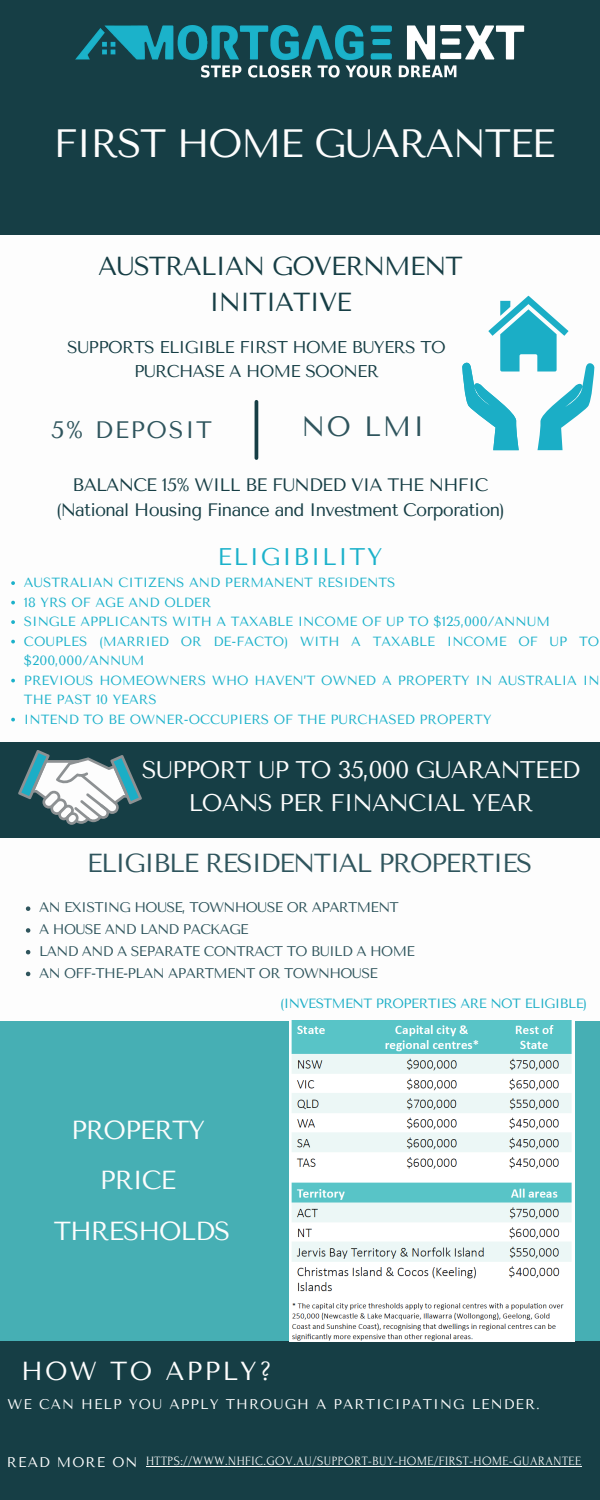
<style>
.page{position:relative;width:600px;height:1500px;background:#163e45}
.page>*{position:absolute;margin:0;border:0;box-sizing:border-box;transform-origin:0 0}
.t1{font:39.4px "Tenor Sans";letter-spacing:-.04em;color:#fdfdfd}
.t2{font:27.9px "Tenor Sans";color:#2f555d}
.t3{font:26px/36px "Tenor Sans";letter-spacing:-.04em;color:#163e45;text-align:center}
.t4{font:26px "Tenor Sans";letter-spacing:-.055em;color:#2f555d}
.t5{font:26px "Tenor Sans";letter-spacing:-.04em;color:#fdfdfd}
.t6{font:26px "Tenor Sans";letter-spacing:.08em;color:#fdfdfd}
.t7{font:24px/33px "Tenor Sans";letter-spacing:-.04em;color:#fdfdfd;text-align:center}
.t8{font:24px "Tenor Sans";letter-spacing:.065em;color:#1bb1ca}
.t9{font:23.8px "Tenor Sans";letter-spacing:.065em;color:#2f555d}
.t10{font:18px "Tenor Sans";letter-spacing:-.04em;color:#163e45}
.t11{font:17px "Tenor Sans";letter-spacing:-.04em;color:#163e45}
.t12{font:14px "Tenor Sans";letter-spacing:-.045em;color:#2f555d}
.t13{font:14px "Tenor Sans";letter-spacing:.08em;color:#fdfdfd}
.t14{font:13.3px "Tenor Sans";letter-spacing:-.04em;color:#1baec6}
.t15{font:13.2px/19.5px "Tenor Sans";color:#1bb1ca}
.t16{font:12.7px "Forum";letter-spacing:.04em;color:#fdfdfd}
</style>
<div class="page">
<div style="left:0;top:235px;width:600px;height:294px;background:#fdfdfd"></div>
<div style="left:0;top:523px;width:600px;height:218px;background:#fdfdfd"></div>
<div style="left:0;top:839px;width:600px;height:182px;background:#fdfdfd"></div>
<div style="left:0;top:1021px;width:600px;height:319px;background:#46afb4"></div>
<svg style="left:18px;top:750px;width:124px;height:75px"></svg>
<hr style="left:255px;top:402px;width:3px;height:56px;background:#163e45">
<svg style="left:462px;top:296px;width:133px;height:154px"></svg>
<img style="left:75px;top:25px;width:450px;height:53px">
<img style="left:289px;top:1021px;width:285px;height:320px">
<svg style="left:11px;top:581px;width:4px;height:4px"></svg>
<svg style="left:11px;top:601px;width:4px;height:3px"></svg>
<svg style="left:11px;top:620px;width:4px;height:4px"></svg>
<svg style="left:11px;top:640px;width:4px;height:3px"></svg>
<svg style="left:11px;top:679px;width:4px;height:3px"></svg>
<svg style="left:11px;top:718px;width:4px;height:3px"></svg>
<svg style="left:26px;top:906px;width:4px;height:5px"></svg>
<svg style="left:26px;top:928px;width:4px;height:5px"></svg>
<svg style="left:26px;top:950px;width:4px;height:4px"></svg>
<svg style="left:26px;top:972px;width:4px;height:4px"></svg>
<hr style="left:146px;top:1466px;width:436px;height:1px;background:#fdfdfd">
<p class="t1" style="left:54px;top:121px;width:503px">FIRST HOME GUARANTEE</p>
<p class="t3" style="left:98px;top:249px;width:366px">AUSTRALIAN GOVERNMENT<br>INITIATIVE</p>
<p class="t11" style="left:67px;top:338px;width:380px">SUPPORTS ELIGIBLE FIRST HOME BUYERS TO</p>
<p class="t11" style="left:134px;top:361px;width:246px">PURCHASE A HOME SOONER</p>
<p class="t9" style="left:51px;top:416px;width:163px">5% DEPOSIT</p>
<p class="t2" style="left:301px;top:410px;width:125px">NO LMI</p>
<p class="t10" style="left:73px;top:474px;width:417px">BALANCE 15% WILL BE FUNDED VIA THE NHFIC</p>
<p class="t10" style="left:56px;top:499px;width:450px">(National Housing Finance and Investment Corporation)</p>
<p class="t8" style="left:218px;top:543px;width:166px">ELIGIBILITY</p>
<p class="t15" style="left:24px;top:573px;width:373px">AUSTRALIAN CITIZENS AND PERMANENT RESIDENTS</p>
<p class="t15" style="left:24px;top:593px;width:189px">18 YRS OF AGE AND OLDER</p>
<p class="t15" style="left:24px;top:612px;width:527px">SINGLE APPLICANTS WITH A TAXABLE INCOME OF UP TO $125,000/ANNUM</p>
<p class="t15" style="left:24px;top:632px;width:577px">COUPLES (MARRIED OR DE-FACTO) WITH A TAXABLE INCOME OF UP TO $200,000/ANNUM</p>
<p class="t15" style="left:24px;top:671px;width:577px">PREVIOUS HOMEOWNERS WHO HAVEN’T OWNED A PROPERTY IN AUSTRALIA IN<br>THE PAST 10 YEARS</p>
<p class="t15" style="left:24px;top:710px;width:469px">INTEND TO BE OWNER-OCCUPIERS OF THE PURCHASED PROPERTY</p>
<p class="t7" style="left:142px;top:753px;width:440px">SUPPORT UP TO 35,000 GUARANTEED<br>LOANS PER FINANCIAL YEAR</p>
<p class="t4" style="left:87px;top:848px;width:447px">ELIGIBLE RESIDENTIAL PROPERTIES</p>
<p class="t12" style="left:39px;top:900px;width:361px">AN EXISTING HOUSE, TOWNHOUSE OR APARTMENT</p>
<p class="t12" style="left:39px;top:921px;width:211px">A HOUSE AND LAND PACKAGE</p>
<p class="t12" style="left:39px;top:943px;width:377px">LAND AND A SEPARATE CONTRACT TO BUILD A HOME</p>
<p class="t12" style="left:39px;top:965px;width:340px">AN OFF-THE-PLAN APARTMENT OR TOWNHOUSE</p>
<p class="t14" style="left:280px;top:996px;width:308px">(INVESTMENT PROPERTIES ARE NOT ELIGIBLE)</p>
<p class="t5" style="left:71px;top:1115px;width:135px">PROPERTY</p>
<p class="t5" style="left:100px;top:1165px;width:78px">PRICE</p>
<p class="t5" style="left:54px;top:1216px;width:178px">THRESHOLDS</p>
<p class="t6" style="left:21px;top:1356px;width:253px">HOW TO APPLY?</p>
<p class="t13" style="left:8px;top:1396px;width:534px">WE CAN HELP YOU APPLY THROUGH A PARTICIPATING LENDER.</p>
<p class="t13" style="left:7px;top:1454px;width:132px">READ MORE ON</p>
<p class="t16" style="left:146px;top:1454px;width:437px">HTTPS://WWW.NHFIC.GOV.AU/SUPPORT-BUY-HOME/FIRST-HOME-GUARANTEE</p>
</div>
